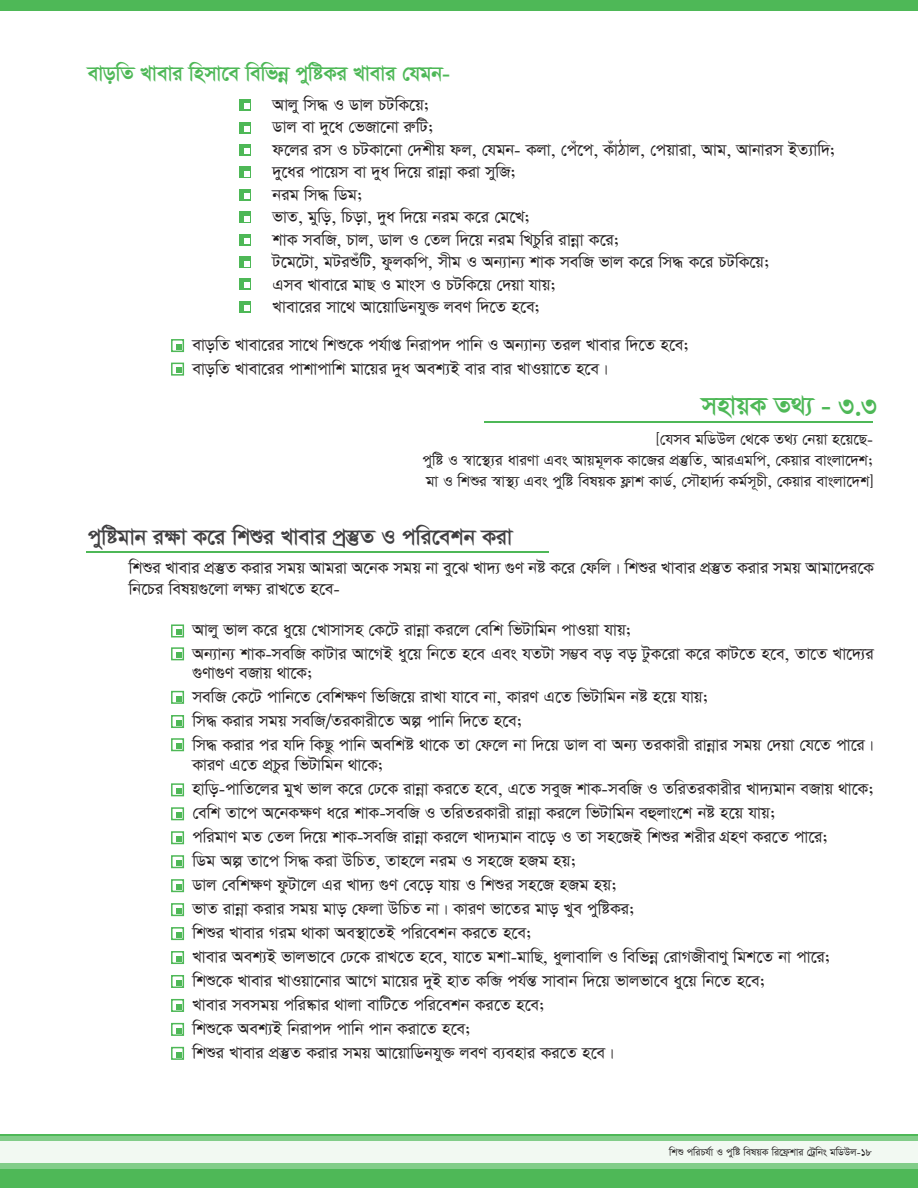
<style>
.page{position:relative;width:918px;height:1188px;background:#fff}
.page>*{position:absolute;margin:0;border:0;box-sizing:border-box;transform-origin:0 0}
.t1{font:30px "Sutonny MJ Bold";color:#4eb857}
.t2{font:25.5px "Sutonny MJ Bold";color:#414042}
.t3{font:24px "Sutonny MJ Bold";color:#4eb857}
.t4{font:19.5px/24px "Sutonny MJ";color:#231f20}
.t5{font:18px/21px "Sutonny MJ";color:#231f20;text-align:justify}
.t6{font:12px "Sutonny MJ";color:#231f20}
</style>
<div class="page">
<div style="left:0;top:1134px;width:918px;height:54px;background:#4eb857"></div>
<div style="left:0;top:0;width:918px;height:11px;background:#4eb857"></div>
<div style="left:0;top:1137px;width:918px;height:32px;background:#82cd89"></div>
<div style="left:0;top:1141px;width:918px;height:22px;background:#f2f9f2"></div>
<div style="left:239px;top:99px;width:12px;height:12px;background:#4eb857"></div>
<svg style="left:244px;top:104px;width:6px;height:5px"></svg>
<div style="left:239px;top:122px;width:12px;height:11px;background:#4eb857"></div>
<svg style="left:244px;top:126px;width:6px;height:6px"></svg>
<div style="left:239px;top:144px;width:12px;height:12px;background:#4eb857"></div>
<svg style="left:244px;top:148px;width:6px;height:6px"></svg>
<div style="left:239px;top:189px;width:12px;height:12px;background:#4eb857"></div>
<svg style="left:244px;top:193px;width:6px;height:6px"></svg>
<div style="left:239px;top:212px;width:12px;height:11px;background:#4eb857"></div>
<svg style="left:244px;top:216px;width:6px;height:5px"></svg>
<div style="left:239px;top:234px;width:12px;height:12px;background:#4eb857"></div>
<svg style="left:244px;top:238px;width:6px;height:6px"></svg>
<div style="left:239px;top:256px;width:12px;height:12px;background:#4eb857"></div>
<svg style="left:244px;top:261px;width:6px;height:5px"></svg>
<div style="left:239px;top:278px;width:12px;height:12px;background:#4eb857"></div>
<svg style="left:244px;top:283px;width:6px;height:5px"></svg>
<div style="left:239px;top:301px;width:12px;height:12px;background:#4eb857"></div>
<svg style="left:244px;top:306px;width:6px;height:5px"></svg>
<div style="left:239px;top:167px;width:12px;height:11px;background:#4eb857"></div>
<svg style="left:244px;top:171px;width:6px;height:6px"></svg>
<div style="left:171px;top:339px;width:13px;height:13px;border:2px solid #4eb857"></div>
<svg style="left:176px;top:344px;width:6px;height:6px"></svg>
<div style="left:171px;top:363px;width:13px;height:13px;border:2px solid #4eb857"></div>
<svg style="left:176px;top:368px;width:6px;height:5px"></svg>
<hr style="left:484px;top:421px;width:389px;height:2px;background:#4eb857">
<hr style="left:86px;top:551px;width:462px;height:2px;background:#4eb857">
<div style="left:171px;top:624px;width:13px;height:13px;border:2px solid #4eb857"></div>
<svg style="left:176px;top:629px;width:6px;height:6px"></svg>
<div style="left:171px;top:647px;width:13px;height:13px;border:2px solid #4eb857"></div>
<svg style="left:176px;top:652px;width:6px;height:6px"></svg>
<div style="left:171px;top:691px;width:13px;height:13px;border:2px solid #4eb857"></div>
<svg style="left:176px;top:696px;width:6px;height:5px"></svg>
<div style="left:171px;top:715px;width:13px;height:13px;border:2px solid #4eb857"></div>
<svg style="left:176px;top:720px;width:6px;height:6px"></svg>
<div style="left:171px;top:738px;width:13px;height:13px;border:2px solid #4eb857"></div>
<svg style="left:176px;top:743px;width:6px;height:6px"></svg>
<div style="left:171px;top:783px;width:13px;height:13px;border:2px solid #4eb857"></div>
<svg style="left:176px;top:788px;width:6px;height:6px"></svg>
<div style="left:171px;top:807px;width:13px;height:13px;border:2px solid #4eb857"></div>
<svg style="left:176px;top:812px;width:6px;height:6px"></svg>
<div style="left:171px;top:831px;width:13px;height:13px;border:2px solid #4eb857"></div>
<svg style="left:176px;top:836px;width:6px;height:6px"></svg>
<div style="left:171px;top:855px;width:13px;height:13px;border:2px solid #4eb857"></div>
<svg style="left:176px;top:860px;width:6px;height:6px"></svg>
<div style="left:171px;top:879px;width:13px;height:13px;border:2px solid #4eb857"></div>
<svg style="left:176px;top:884px;width:6px;height:6px"></svg>
<div style="left:171px;top:903px;width:13px;height:13px;border:2px solid #4eb857"></div>
<svg style="left:176px;top:908px;width:6px;height:6px"></svg>
<div style="left:171px;top:927px;width:13px;height:13px;border:2px solid #4eb857"></div>
<svg style="left:176px;top:932px;width:6px;height:6px"></svg>
<div style="left:171px;top:951px;width:13px;height:13px;border:2px solid #4eb857"></div>
<svg style="left:176px;top:956px;width:6px;height:6px"></svg>
<div style="left:171px;top:975px;width:13px;height:13px;border:2px solid #4eb857"></div>
<svg style="left:176px;top:980px;width:6px;height:6px"></svg>
<div style="left:171px;top:999px;width:13px;height:13px;border:2px solid #4eb857"></div>
<svg style="left:176px;top:1004px;width:6px;height:6px"></svg>
<div style="left:171px;top:1023px;width:13px;height:13px;border:2px solid #4eb857"></div>
<svg style="left:176px;top:1028px;width:6px;height:6px"></svg>
<div style="left:171px;top:1047px;width:13px;height:13px;border:2px solid #4eb857"></div>
<svg style="left:176px;top:1052px;width:6px;height:5px"></svg>
<p class="t3" style="left:88px;top:60px;width:364px">EVOWZ LVEVI WNMV‡E WEWFBŒ CYWÓKI LVEVI †HGB-</p>
<p class="t4" style="left:273px;top:94px;width:564px;line-height:22.5px">AVJYWM× I WVJ PUWK‡Q;<br>WVJ EV `Y‡A †FRV‡BV IÆWU;<br>D‡JI IM I PUKV‡BV †`KXQ DJ, †HGB- KJV, †CU‡C, KUVVVJ, †CQVIV, AVG, AVBVIM BZ¨VW`; `Y‡AI CV‡QM EV `YA W`‡Q IVBŒV KIV MYWR;<br>BIG WM× WWG;<br>FVZ, GYWO, WPOV, `YA W`‡Q BIG K‡I †G‡L;<br>KVK MEWR, PVJ, WVJ I †ZJ W`‡Q BIG WLPZWI IVBŒV K‡I;<br>U‡G‡UV, GUIÏUWU, DZJKWC, MXG I AB¨VB¨ KVK MEWR FVJ K‡I WM× K‡I PUWK‡Q;<br>GME LVEV‡I GVQ I GVSM I PUWK‡Q †`QV HVQ;<br>LVEV‡II MV‡_ AV‡QVWWBHY³ JEY W`‡Z N‡E;</p>
<p class="t4" style="left:192px;top:334px;width:498px">EVOWZ LVEV‡II MV‡_ WKÏ‡K CH©Vß WBIVC` CVWB I AB¨VB¨ ZIJ LVEVI W`‡Z N‡E;<br>EVOWZ LVEV‡II CVKVCVWK GV‡QI `YA AEK¨B EVI EVI LVIQV‡Z N‡E|</p>
<h1 class="t1" style="left:702px;top:389px;width:177px">MNVQK Z_¨ - 3.3</h1>
<p class="t5" style="left:422px;top:429px;width:452px;text-indent:234px">[†HME GWWDJ †_‡K Z_¨ †BQV N‡Q‡Q-CYWÓ I ¯^V‡¯’¨I AVIYV GES AVQG~JK KV‡RI CÖ¯‘WZ, AVIGGWC, †KQVI EVSJV‡`K; GV I WKÏI ¯^V¯’¨ GES CYWÓ WELQK D¬VK KVW©, †MŠNV`©¨ KG©M~PX, †KQVI EVSJV‡`K]</p>
<h2 class="t2" style="left:88px;top:522px;width:426px">CYWÓGVB I¶V K‡I WKÏI LVEVI Cª¯‘Z I CWI‡EKB KIV</h2>
<p class="t4" style="left:129px;top:558px;width:747px;line-height:21px">WKÏI LVEVI CÖ¯‘Z KIVI MGQ AVGIV A‡BK MGQ BV EY‡S LV`¨ ¸Y BÓ K‡I †DWJ| WKÏI LVEVI CÖ¯‘Z KIVI MGQ AVGV‡`I‡K<br>WB‡PI WELQ¸‡JV J¶¨ IVL‡Z N‡E-</p>
<p class="t4" style="left:192px;top:618px;width:683px">AVJYFVJ K‡I AY‡Q †LVMVMN †K‡U IVBŒV KI‡J †EWK WFUVWGB CVIQV HVQ;<br>AB¨VB¨ KVK-MEWR KVUVI AV‡MB AY‡Q WB‡Z N‡E GES HZUV M¤¢E EO EO UZK‡IV K‡I KVU‡Z N‡E, ZV‡Z LV‡`¨I</p>
<p class="t4" style="left:192px;top:662px;width:683px">¸YV¸Y ERVQ _V‡K;<br>MEWR †K‡U CVWB‡Z †EWK¶Y WFWR‡Q IVLV HV‡E BV, KVIY G‡Z WFUVWGB BÓ N‡Q HVQ;<br>WM× KIVI MGQ MEWR/ZIKVIX‡Z AÍ CVWB W`‡Z N‡E;<br>WM× KIVI CI HW` WKQZCVWB AEWKÓ _V‡K ZV †D‡J BV W`‡Q WVJ EV AB¨ ZIKVIX IVBŒVI MGQ †`QV †H‡Z CV‡I|</p>
<p class="t4" style="left:192px;top:753px;width:683px">KVIY G‡Z CÖPZI WFUVWGB _V‡K;<br>NVWO-CVWZ‡JI GYL FVJ K‡I †X‡K IVBŒV KI‡Z N‡E, G‡Z MEYR KVK-MEWR I ZWIZIKVIXI LV`¨GVB ERVQ _V‡K; †EWK ZV‡C A‡BK¶Y A‡I KVK-MEWR I ZWIZIKVIX IVBŒV KI‡J WFUVWGB EÛJVS‡K BÓ N‡Q HVQ;<br>CWIGVY GZ †ZJ W`‡Q KVK-MEWR IVBŒV KI‡J LV`¨GVB EV‡O I ZV MN‡RB WKÏI KIXI MÖNY KI‡Z CV‡I;<br>WWG AÍ ZV‡C WM× KIV DWPZ, ZVN‡J BIG I MN‡R NRG NQ;<br>WVJ †EWK¶Y DZUV‡J GI LV`¨ ¸Y †E‡O HVQ I WKÏI MN‡R NRG NQ;<br>FVZ IVBŒV KIVI MGQ GVO †DJV DWPZ BV| KVIY FV‡ZI GVO LYE CYWÓKI;<br>WKÏI LVEVI MIG _VKV AE¯’V‡ZB CWI‡EKB KI‡Z N‡E;<br>LVEVI AEK¨B FVJFV‡E †X‡K IVL‡Z N‡E, HV‡Z GKV-GVWQ, AYJVEVWJ I WEWFBŒ †IVMRXEVYYWGK‡Z BV CV‡I; WKÏ‡K LVEVI LVIQV‡BVI AV‡M GV‡QI `YB NVZ KWÂ CH©ŠÍMVEVB W`‡Q FVJFV‡E AY‡Q WB‡Z N‡E;<br>LVEVI MEMGQ CWI®‹VI _VJV EVWU‡Z CWI‡EKB KI‡Z N‡E;<br>WKÏ‡K AEK¨B WBIVC` CVWB CVB KIV‡Z N‡E;<br>WKÏI LVEVI CÖ¯‘Z KIVI MGQ AV‡QVWWBHY³ JEY E¨ENVI KI‡Z N‡E|</p>
<p class="t6" style="left:669px;top:1146px;width:205px">WKÏ CWIPH©V I CYWÓ WELQK WI‡D«KVI †UªWBS GWWDJ-18</p>
</div>
